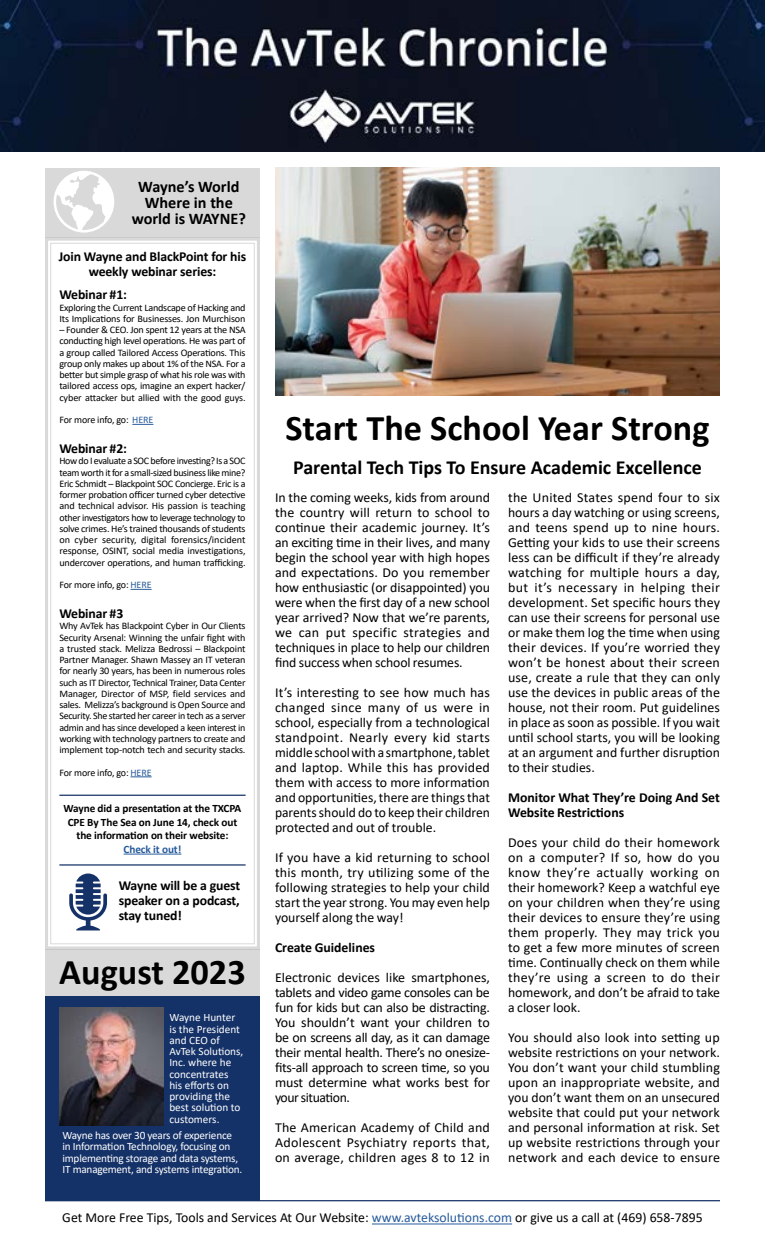
<style>
.page{position:relative;width:765px;height:1260px;background:#fff}
.page>*{position:absolute;margin:0;border:0;box-sizing:border-box;transform-origin:0 0}
.t1{font:700 36.25px "Calibri";color:#000}
.t2{font:700 20px "Calibri";color:#000}
.t3{font:700 16.25px/16.2px "Calibri";color:#000;text-align:center}
.t4{font:13.75px/15px "Calibri";color:#000;text-align:justify}
.t5{font:700 13.75px/15px "Calibri";letter-spacing:-.01em;color:#000;text-align:justify}
.t6{font:11.25px/11.2px "Calibri";letter-spacing:-.02em;color:#fff}
.t7{font:11.25px/11.2px "Calibri";color:#fff}
.t8{font:700 11.25px/13.5px "Calibri";letter-spacing:-.01em;color:#000;text-align:center}
.t9{font:700 11.25px "Calibri";letter-spacing:-.01em;color:#275b9b}
.t10{font:10px/11.2px "Calibri";letter-spacing:-.02em;color:#000;text-align:justify}
.s1{color:#275b9b}
</style>
<div class="page">
<div style="left:45px;top:950px;width:215px;height:46px;background:#d9d9d9"></div>
<div style="left:45px;top:168px;width:215px;height:70px;background:#d9d9d9"></div>
<img style="left:0;top:0;width:765px;height:151px">
<hr style="left:45px;top:1200px;width:675px;height:1px;background:#153268">
<img style="left:275px;top:168px;width:445px;height:228px">
<svg style="left:54px;top:171px;width:60px;height:62px"></svg>
<div style="left:45px;top:996px;width:215px;height:205px;background:#153268"></div>
<img style="left:59px;top:1008px;width:105px;height:117px">
<svg style="left:45px;top:237px;width:215px;height:713px"></svg>
<hr style="left:372px;top:1224px;width:140px;height:1px;background:#275b9b">
<svg style="left:132px;top:424px;width:21px;height:1px"></svg>
<svg style="left:131px;top:589px;width:21px;height:1px"></svg>
<svg style="left:131px;top:777px;width:21px;height:1px"></svg>
<hr style="left:124px;top:854px;width:57px;height:1px;background:#275b9b">
<p class="t3" style="left:132px;top:178px;width:116px">Wayne’s World<br>Where in the world is WAYNE?</p>
<p class="t5" style="left:59px;top:249px;width:189px;text-align:center">Join Wayne and BlackPoint for his weekly webinar series:</p>
<p class="t5" style="left:59px;top:287px;width:69px">Webinar #1:</p>
<p class="t10" style="left:59px;top:302px;width:188px">Exploring the Current Landscape of Hacking and<br>Its Implications for Businesses. Jon Murchison</p>
<p class="t10" style="left:59px;top:324px;width:188px">– Founder &amp; CEO. Jon spent 12 years at the NSA conducting high level operations. He was part of a group called Tailored Access Operations. This group only makes up about 1% of the NSA. For a better but simple grasp of what his role was with tailored access ops, imagine an expert hacker/ cyber attacker but allied with the good guys.</p>
<p class="t10" style="left:59px;top:414px;width:96px">For more info, go: <span class="s1">HERE</span></p>
<p class="t5" style="left:59px;top:441px;width:69px">Webinar #2:</p>
<p class="t10" style="left:59px;top:455px;width:188px">How do I evaluate a SOC before investing? Is a SOC team worth it for a small-sized business like mine?<br>Eric Schmidt – Blackpoint SOC Concierge. Eric is a former probation officer turned cyber detective and technical advisor. His passion is teaching other investigators how to leverage technology to solve crimes. He’s trained thousands of students on cyber security, digital forensics/incident response, OSINT, social media investigations, undercover operations, and human trafficking.</p>
<p class="t10" style="left:59px;top:579px;width:94px">For more info, go: <span class="s1">HERE</span></p>
<p class="t5" style="left:59px;top:606px;width:65px">Webinar #3</p>
<p class="t10" style="left:59px;top:620px;width:188px">Why AvTek has Blackpoint Cyber in Our Clients Security Arsenal: Winning the unfair fight with a trusted stack. Melizza Bedrossi – Blackpoint Partner Manager. Shawn Massey an IT veteran for nearly 30 years, has been in numerous roles such as IT Director, Technical Trainer, Data Center Manager, Director of MSP, field services and sales. Melizza’s background is Open Source and Security. She started her career in tech as a server admin and has since developed a keen interest in working with technology partners to create and implement top-notch tech and security stacks.</p>
<p class="t10" style="left:59px;top:767px;width:94px">For more info, go: <span class="s1">HERE</span></p>
<p class="t8" style="left:64px;top:802px;width:179px">Wayne did a presentation at the TXCPA<br>CPE By The Sea on June 14, check out the information on their website:</p>
<p class="t9" style="left:124px;top:841px;width:59px">Check it out!</p>
<p class="t5" style="left:119px;top:878px;width:123px">Wayne will be a guest speaker on a podcast, stay tuned!</p>
<h1 class="t1" style="left:59px;top:946px;width:188px">August 2023</h1>
<p class="t7" style="left:169px;top:1012px;width:76px">Wayne Hunter is the President and CEO of<br>AvTek Solutions,<br>Inc. where he concentrates his efforts on providing the best solution to customers.</p>
<p class="t6" style="left:63px;top:1129px;width:181px">Wayne has over 30 years of experience in Information Technology, focusing on implementing storage and data systems, IT management, and systems integration.</p>
<h1 class="t1" style="left:286px;top:402px;width:426px">Start The School Year Strong</h1>
<h2 class="t2" style="left:293px;top:453px;width:410px">Parental Tech Tips To Ensure Academic Excellence</h2>
<p class="t4" style="left:275px;top:489px;width:217px">In the coming weeks, kids from around the country will return to school to continue their academic journey. It’s an exciting time in their lives, and many begin the school year with high hopes and expectations. Do you remember how enthusiastic (or disappointed) you were when the first day of a new school year arrived? Now that we’re parents, we can put specific strategies and techniques in place to help our children find success when school resumes.</p>
<p class="t4" style="left:275px;top:684px;width:217px">It’s interesting to see how much has changed since many of us were in school, especially from a technological standpoint. Nearly every kid starts middle school with a smartphone, tablet and laptop. While this has provided them with access to more information and opportunities, there are things that parents should do to keep their children protected and out of trouble.</p>
<p class="t4" style="left:275px;top:849px;width:216px">If you have a kid returning to school this month, try utilizing some of the following strategies to help your child start the year strong. You may even help yourself along the way!</p>
<p class="t5" style="left:275px;top:940px;width:102px">Create Guidelines</p>
<p class="t4" style="left:275px;top:969px;width:217px">Electronic devices like smartphones, tablets and video game consoles can be fun for kids but can also be distracting.<br>You shouldn’t want your children to be on screens all day, as it can damage their mental health. There’s no onesize&shy;fits-all approach to screen time, so you must determine what works best for your situation.</p>
<p class="t4" style="left:275px;top:1119px;width:216px">The American Academy of Child and Adolescent Psychiatry reports that, on average, children ages 8 to 12 in</p>
<p class="t4" style="left:508px;top:489px;width:213px">the United States spend four to six hours a day watching or using screens, and teens spend up to nine hours.<br>Getting your kids to use their screens less can be difficult if they’re already watching for multiple hours a day, but it’s necessary in helping their development. Set specific hours they can use their screens for personal use or make them log the time when using their devices. If you’re worried they won’t be honest about their screen use, create a rule that they can only use the devices in public areas of the house, not their room. Put guidelines in place as soon as possible. If you wait until school starts, you will be looking at an argument and further disruption to their studies.</p>
<p class="t5" style="left:508px;top:790px;width:213px">Monitor What They’re Doing And Set<br>Website Restrictions</p>
<p class="t4" style="left:508px;top:834px;width:213px">Does your child do their homework on a computer? If so, how do you know they’re actually working on their homework? Keep a watchful eye on your children when they’re using their devices to ensure they’re using them properly. They may trick you to get a few more minutes of screen time. Continually check on them while they’re using a screen to do their homework, and don’t be afraid to take a closer look.</p>
<p class="t4" style="left:508px;top:1029px;width:213px">You should also look into setting up website restrictions on your network.<br>You don’t want your child stumbling upon an inappropriate website, and you don’t want them on an unsecured website that could put your network and personal information at risk. Set up website restrictions through your network and each device to ensure</p>
<p class="t4" style="left:62px;top:1210px;width:642px">Get More Free Tips, Tools and Services At Our Website: <span class="s1">www.avteksolutions.com</span> or give us a call at (469) 658-7895</p>
</div>
